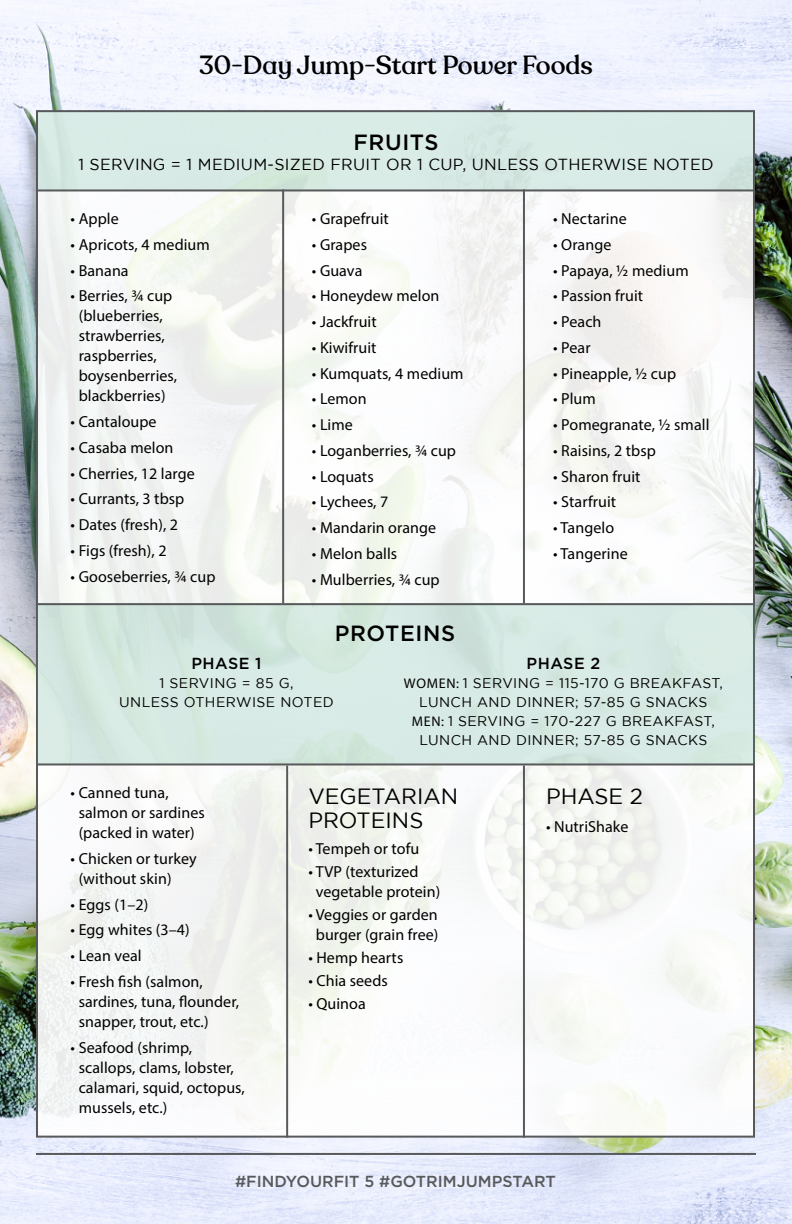
<style>
.page{position:relative;width:792px;height:1224px;background:#fff}
.page>*{position:absolute;margin:0;border:0;box-sizing:border-box;transform-origin:0 0}
.t1{font:500 26px "Recoleta Alt";color:#000}
.t2{font:22px/24px "Gotham";color:#000}
.t3{font:500 22px "Gotham";letter-spacing:.03em;color:#000}
.t4{font:16px/20px "Myriad Pro";letter-spacing:.005em;color:#000}
.t5{font:500 16px "Gotham";color:#58595b}
.t6{font:16px "Gotham";letter-spacing:.02em;color:#000}
.t7{font:500 16px "Gotham";letter-spacing:.03em;color:#000}
.t8{font:14px/19px "Gotham";letter-spacing:.03em;color:#000;text-align:center}
.s1{font-family:"Myriad Pro"}
</style>
<div class="page">
<img style="left:0;top:0;width:792px;height:1224px">
<div style="left:37px;top:111px;width:718px;height:1025px;background:linear-gradient(to right,#f4f6f4,#f7f8f7)"></div>
<div style="left:37px;top:110px;width:718px;height:80px;background:#d9ebe6"></div>
<hr style="left:37px;top:189px;width:718px;height:2px;background:#58595b">
<div style="left:37px;top:603px;width:718px;height:160px;background:linear-gradient(to right,#d4e8e0,#d6e8e3)"></div>
<hr style="left:37px;top:763px;width:718px;height:2px;background:#58595b">
<hr style="left:37px;top:603px;width:718px;height:2px;background:#58595b">
<hr style="left:282px;top:189px;width:2px;height:414px;background:#58595b">
<hr style="left:523px;top:189px;width:2px;height:414px;background:#58595b">
<hr style="left:286px;top:765px;width:2px;height:373px;background:#58595b">
<hr style="left:523px;top:765px;width:2px;height:373px;background:#58595b">
<hr style="left:36px;top:1153px;width:720px;height:2px;background:#58595b">
<h1 class="t1" style="left:199px;top:49px;width:395px">30-Day Jump-Start Power Foods</h1>
<h2 class="t3" style="left:353px;top:127px;width:87px">FRUITS</h2>
<p class="t6" style="left:78px;top:155px;width:637px">1 SERVING = 1 MEDIUM-SIZED FRUIT OR 1 CUP, UNLESS OTHERWISE NOTED</p>
<p class="t4" style="left:71px;top:208px;width:50px">• Apple</p>
<p class="t4" style="left:71px;top:234px;width:141px">• Apricots, 4 medium</p>
<p class="t4" style="left:71px;top:260px;width:60px">• Banana</p>
<p class="t4" style="left:79px;top:286px;width:100px;text-indent:-8px">• Berries, ¾ cup (blueberries, strawberries, raspberries, boysenberries, blackberries)</p>
<p class="t4" style="left:71px;top:411px;width:87px">• Cantaloupe</p>
<p class="t4" style="left:71px;top:437px;width:104px">• Casaba melon</p>
<p class="t4" style="left:71px;top:463px;width:126px">• Cherries, 12 large</p>
<p class="t4" style="left:71px;top:489px;width:115px">• Currants, 3 tbsp</p>
<p class="t4" style="left:71px;top:514px;width:109px">• Dates (fresh), 2</p>
<p class="t4" style="left:71px;top:540px;width:97px">• Figs (fresh), 2</p>
<p class="t4" style="left:71px;top:566px;width:146px">• Gooseberries, ¾ cup</p>
<p class="t4" style="left:312px;top:208px;width:78px">• Grapefruit</p>
<p class="t4" style="left:312px;top:234px;width:57px">• Grapes</p>
<p class="t4" style="left:312px;top:260px;width:52px">• Guava</p>
<p class="t4" style="left:312px;top:286px;width:129px">• Honeydew melon</p>
<p class="t4" style="left:312px;top:311px;width:66px">• Jackfruit</p>
<p class="t4" style="left:312px;top:337px;width:66px">• Kiwifruit</p>
<p class="t4" style="left:312px;top:363px;width:153px">• Kumquats, 4 medium</p>
<p class="t4" style="left:312px;top:389px;width:56px">• Lemon</p>
<p class="t4" style="left:312px;top:414px;width:42px">• Lime</p>
<p class="t4" style="left:312px;top:440px;width:146px">• Loganberries, ¾ cup</p>
<p class="t4" style="left:312px;top:466px;width:63px">• Loquats</p>
<p class="t4" style="left:312px;top:492px;width:78px">• Lychees, 7</p>
<p class="t4" style="left:312px;top:518px;width:126px">• Mandarin orange</p>
<p class="t4" style="left:312px;top:543px;width:87px">• Melon balls</p>
<p class="t4" style="left:312px;top:569px;width:129px">• Mulberries, ¾ cup</p>
<h2 class="t3" style="left:335px;top:619px;width:122px">PROTEINS</h2>
<p class="t4" style="left:553px;top:208px;width:75px">• Nectarine</p>
<p class="t4" style="left:553px;top:234px;width:60px">• Orange</p>
<p class="t4" style="left:553px;top:260px;width:137px">• Papaya, ½ medium</p>
<p class="t4" style="left:553px;top:286px;width:92px">• Passion fruit</p>
<p class="t4" style="left:553px;top:311px;width:50px">• Peach</p>
<p class="t4" style="left:553px;top:337px;width:39px">• Pear</p>
<p class="t4" style="left:553px;top:363px;width:125px">• Pineapple, ½ cup</p>
<p class="t4" style="left:553px;top:389px;width:44px">• Plum</p>
<p class="t4" style="left:553px;top:414px;width:158px">• Pomegranate, ½ small</p>
<p class="t4" style="left:553px;top:440px;width:104px">• Raisins, 2 tbsp</p>
<p class="t4" style="left:553px;top:466px;width:89px">• Sharon fruit</p>
<p class="t4" style="left:553px;top:492px;width:65px">• Starfruit</p>
<p class="t4" style="left:553px;top:518px;width:62px">• Tangelo</p>
<p class="t4" style="left:553px;top:543px;width:76px">• Tangerine</p>
<p class="t7" style="left:191px;top:653px;width:72px">PHASE 1</p>
<p class="t8" style="left:119px;top:673px;width:216px">1 SERVING = 85 G,<br>UNLESS OTHERWISE NOTED</p>
<p class="t7" style="left:527px;top:653px;width:75px">PHASE 2</p>
<p class="t8" style="left:404px;top:673px;width:321px"><span class="s1">WOMEN:</span> 1 SERVING = 115-170 G BREAKFAST, LUNCH AND DINNER; 57-85 G SNACKS <span class="s1">MEN:</span> 1 SERVING = 170-227 G BREAKFAST, LUNCH AND DINNER; 57-85 G SNACKS</p>
<p class="t4" style="left:79px;top:782px;width:128px;text-indent:-8px">• Canned tuna, salmon or sardines (packed in water)</p>
<p class="t4" style="left:79px;top:848px;width:120px;text-indent:-8px">• Chicken or turkey (without skin)</p>
<p class="t4" style="left:71px;top:894px;width:79px">• Eggs (1–2)</p>
<p class="t4" style="left:71px;top:920px;width:121px">• Egg whites (3–4)</p>
<p class="t4" style="left:71px;top:945px;width:73px">• Lean veal</p>
<p class="t4" style="left:79px;top:971px;width:162px;text-indent:-8px">• Fresh fish (salmon, sardines, tuna, flounder, snapper, trout, etc.)</p>
<p class="t4" style="left:79px;top:1037px;width:168px;text-indent:-8px">• Seafood (shrimp, scallops, clams, lobster, calamari, squid, octopus, mussels, etc.)</p>
<h2 class="t2" style="left:308px;top:784px;width:151px">VEGETARIAN<br>PROTEINS</h2>
<p class="t4" style="left:308px;top:839px;width:112px">• Tempeh or tofu</p>
<p class="t4" style="left:316px;top:861px;width:126px;text-indent:-7px">• TVP (texturized vegetable protein)</p>
<p class="t4" style="left:308px;top:904px;width:132px;text-align:center">• Veggies or garden burger (grain free)</p>
<p class="t4" style="left:308px;top:947px;width:97px">• Hemp hearts</p>
<p class="t4" style="left:308px;top:970px;width:81px">• Chia seeds</p>
<p class="t4" style="left:308px;top:993px;width:59px">• Quinoa</p>
<h2 class="t2" style="left:546px;top:784px;width:99px">PHASE 2</h2>
<p class="t4" style="left:546px;top:817px;width:84px">• NutriShake</p>
<p class="t5" style="left:225px;top:1171px;width:126px">#FINDYOURFIT</p>
<p class="t5" style="left:389px;top:1171px;width:178px">#GOTRIMJUMPSTART</p>
<p class="t5" style="left:235px;top:1171px;width:322px">#FINDYOURFIT 5 #GOTRIMJUMPSTART</p>
</div>
